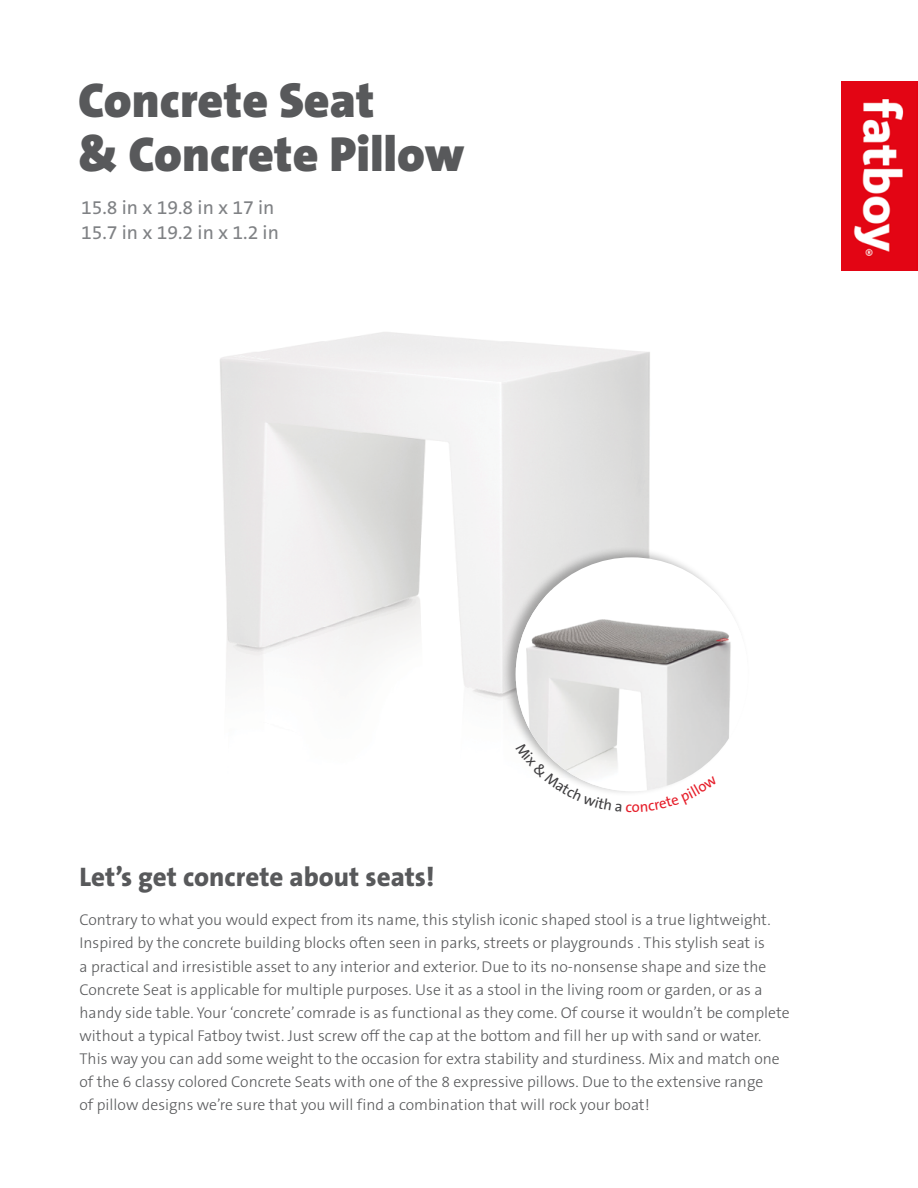
<style>
.page{position:relative;width:918px;height:1188px;background:#fff}
.page>*{position:absolute;margin:0;border:0;box-sizing:border-box;transform-origin:0 0}
.t1{font:900 49.5px/54px "The Sans B9";color:#58595b}
.t2{font:800 27px "The Sans B8";color:#58595b}
.t3{font:19.5px/25.5px "The Sans B5 Plain";color:#808285}
.t4{font:300 15.6px/23.1px "The Sans B3";color:#58595b}
</style>
<div class="page">
<img style="left:841px;top:81px;width:77px;height:189px">
<div style="left:501px;top:545px;width:250px;height:252px;background:#000;opacity:.3"></div>
<div style="left:516px;top:557px;width:232px;height:234px;background:#fff;border-radius:50%"></div>
<img style="left:516px;top:591px;width:232px;height:200px">
<svg style="left:516px;top:742px;width:202px;height:55px"></svg>
<h1 class="t1" style="left:78px;top:75px;width:388px">Concrete Seat<br>&amp; Concrete Pillow</h1>
<p class="t3" style="left:81px;top:195px;width:199px">15.8 in x 19.8 in x 17 in<br>15.7 in x 19.2 in x 1.2 in</p>
<h2 class="t2" style="left:80px;top:863px;width:357px">Let’s get concrete about seats!</h2>
<p class="t4" style="left:80px;top:909px;width:712px">Contrary to what you would expect from its name, this stylish iconic shaped stool is a true lightweight.<br>Inspired by the concrete building blocks often seen in parks, streets or playgrounds . This stylish seat is<br>a practical and irresistible asset to any interior and exterior. Due to its no-nonsense shape and size the Concrete Seat is applicable for multiple purposes. Use it as a stool in the living room or garden, or as a handy side table. Your ‘concrete’ comrade is as functional as they come. Of course it wouldn’t be complete without a typical Fatboy twist. Just screw off the cap at the bottom and fill her up with sand or water.<br>This way you can add some weight to the occasion for extra stability and sturdiness. Mix and match one of the 6 classy colored Concrete Seats with one of the 8 expressive pillows. Due to the extensive range<br>of pillow designs we’re sure that you will find a combination that will rock your boat!</p>
</div>
